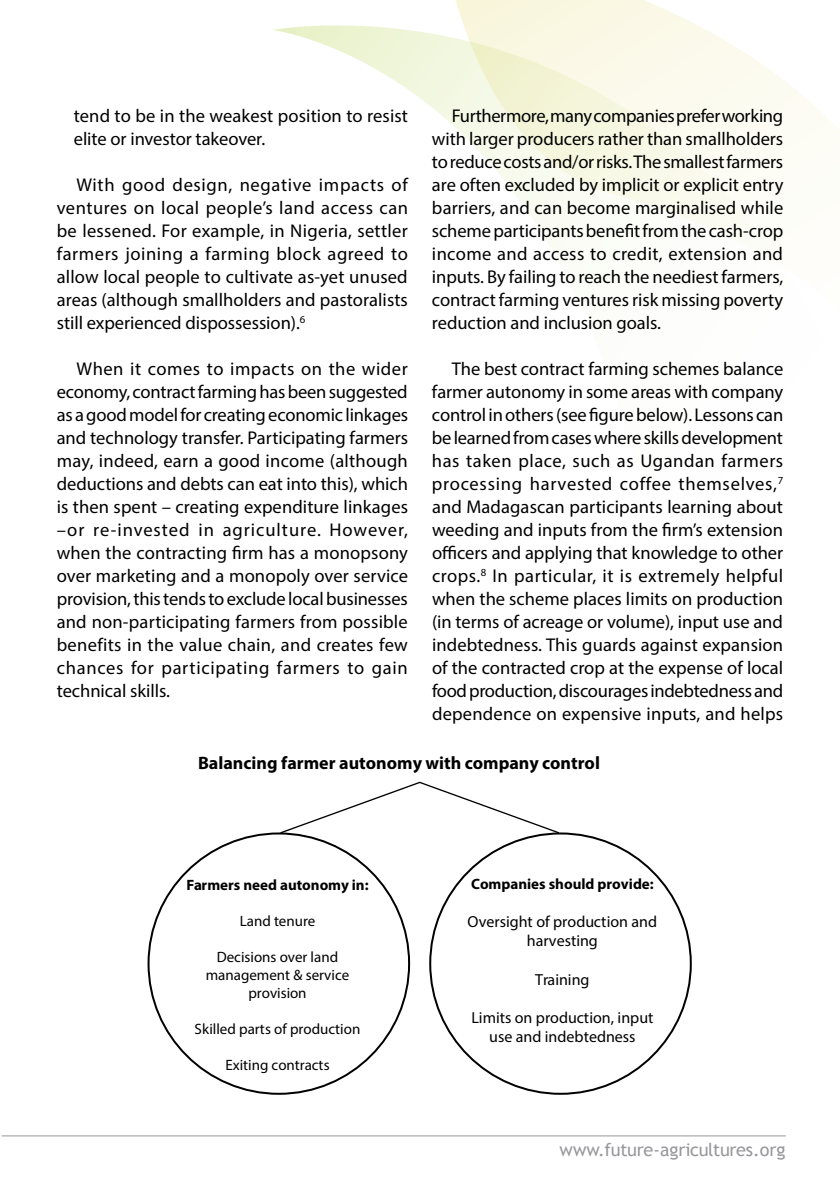
<style>
.page{position:relative;width:840px;height:1191px;background:#fff}
.page>*{position:absolute;margin:0;border:0;box-sizing:border-box;transform-origin:0 0}
.t1{font:18.4px/23px "Myriad Pro";letter-spacing:-.005em;color:#000;text-align:justify}
.t2{font:700 18px "Myriad Pro";color:#000}
.t3{font:18px "Trebuchet MS";letter-spacing:-.015em;color:#98989c}
.t4{font:16px/19.2px "Myriad Pro";color:#000;text-align:center}
.t5{font:15px/18px "Myriad Pro";color:#000;text-align:center}
.t6{font:700 15px "Myriad Pro";color:#000}
</style>
<div class="page">
<img style="left:273px;top:22px;width:566px;height:382px">
<hr style="left:2px;top:1135px;width:783px;height:1px;background:#98989c">
<svg style="left:147px;top:832px;width:545px;height:263px"></svg>
<svg style="left:280px;top:781px;width:279px;height:52px"></svg>
<p class="t1" style="left:432px;top:104px;width:353px;text-indent:20px">Furthermore, many companies prefer working with larger producers rather than smallholders to reduce costs and/or risks. The smallest farmers are often excluded by implicit or explicit entry barriers, and can become marginalised while scheme participants benefit from the cash-crop income and access to credit, extension and inputs. By failing to reach the neediest farmers, contract farming ventures risk missing poverty reduction and inclusion goals.</p>
<p class="t1" style="left:432px;top:357px;width:352px;text-indent:20px">The best contract farming schemes balance farmer autonomy in some areas with company control in others (see figure below). Lessons can be learned from cases where skills development has taken place, such as Ugandan farmers processing harvested coffee themselves,<sup>7 </sup>and Madagascan participants learning about weeding and inputs from the firm’s extension officers and applying that knowledge to other crops.<sup>8</sup> In particular, it is extremely helpful when the scheme places limits on production (in terms of acreage or volume), input use and indebtedness. This guards against expansion of the contracted crop at the expense of local food production, discourages indebtedness and dependence on expensive inputs, and helps</p>
<p class="t2" style="left:198px;top:751px;width:403px">Balancing farmer autonomy with company control</p>
<p class="t1" style="left:74px;top:104px;width:335px">tend to be in the weakest position to resist elite or investor takeover.</p>
<p class="t1" style="left:57px;top:173px;width:352px;text-indent:20px">With good design, negative impacts of ventures on local people’s land access can be lessened. For example, in Nigeria, settler farmers joining a farming block agreed to allow local people to cultivate as-yet unused areas (although smallholders and pastoralists still experienced dispossession).<sup>6</sup></p>
<p class="t1" style="left:57px;top:357px;width:353px;text-indent:20px">When it comes to impacts on the wider economy, contract farming has been suggested as a good model for creating economic linkages and technology transfer. Participating farmers may, indeed, earn a good income (although deductions and debts can eat into this), which is then spent – creating expenditure linkages –or re-invested in agriculture. However, when the contracting firm has a monopsony over marketing and a monopoly over service provision, this tends to exclude local businesses and non-participating farmers from possible benefits in the value chain, and creates few chances for participating farmers to gain technical skills.</p>
<p class="t6" style="left:186px;top:875px;width:184px">Farmers need autonomy in:</p>
<p class="t5" style="left:239px;top:912px;width:77px">Land tenure</p>
<p class="t5" style="left:205px;top:948px;width:145px">Decisions over land management &amp; service provision</p>
<p class="t5" style="left:194px;top:1020px;width:167px">Skilled parts of production</p>
<p class="t5" style="left:225px;top:1056px;width:106px">Exiting contracts</p>
<p class="t6" style="left:471px;top:874px;width:184px">Companies should provide:</p>
<p class="t4" style="left:467px;top:912px;width:191px">Oversight of production and harvesting</p>
<p class="t4" style="left:535px;top:969px;width:56px">Training</p>
<p class="t4" style="left:471px;top:1008px;width:183px">Limits on production, input use and indebtedness</p>
<p class="t3" style="left:559px;top:1139px;width:227px">www.future-agricultures.org</p>
</div>
